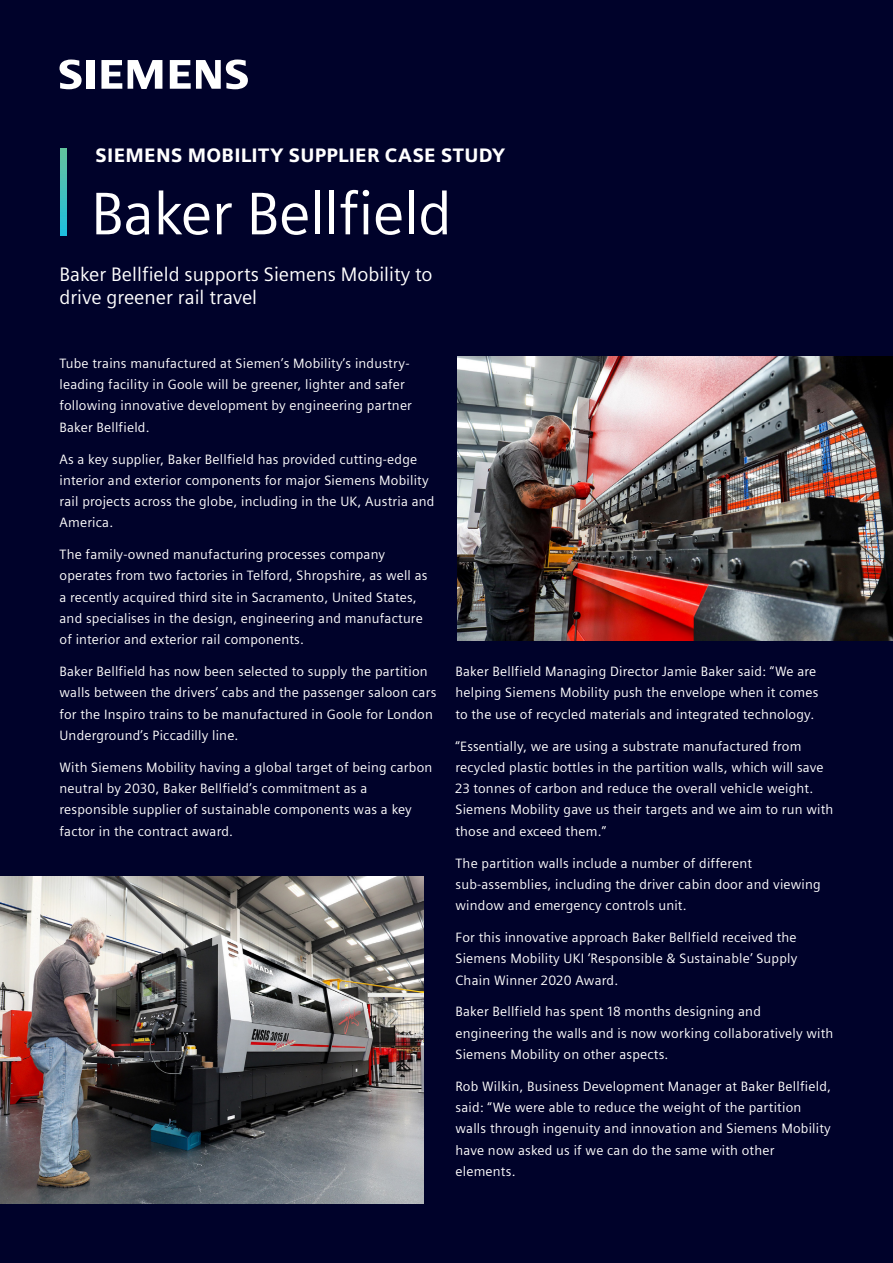
<style>
.page{position:relative;width:893px;height:1263px;background:#00022a}
.page>*{position:absolute;margin:0;border:0;box-sizing:border-box;transform-origin:0 0}
.t1{font:60px "Siemens Sans";letter-spacing:-.01em;color:#fff}
.t2{font:19.5px/23.4px "Siemens Sans";color:#fff}
.t3{font:900 19.5px "Siemens Sans";letter-spacing:.015em;color:#fff}
.t4{font:13.5px/21.3px "Siemens Sans";letter-spacing:.015em;color:#fff}
</style>
<div class="page">
<svg style="left:60px;top:149px;width:6px;height:86px"></svg>
<img style="left:457px;top:356px;width:436px;height:284px">
<img style="left:0;top:876px;width:423px;height:327px">
<svg style="left:60px;top:60px;width:34px;height:29px"></svg>
<svg style="left:101px;top:60px;width:21px;height:29px"></svg>
<svg style="left:128px;top:60px;width:34px;height:29px"></svg>
<svg style="left:170px;top:60px;width:78px;height:29px"></svg>
<h2 class="t3" style="left:96px;top:144px;width:411px">SIEMENS MOBILITY SUPPLIER CASE STUDY</h2>
<h1 class="t1" style="left:91px;top:180px;width:362px">Baker Bellfield</h1>
<h2 class="t2" style="left:60px;top:263px;width:375px">Baker Bellfield supports Siemens Mobility to drive greener rail travel</h2>
<p class="t4" style="left:60px;top:353px;width:354px">Tube trains manufactured at Siemen’s Mobility’s industry&shy;leading facility in Goole will be greener, lighter and safer following innovative development by engineering partner Baker Bellfield.</p>
<p class="t4" style="left:60px;top:448px;width:376px">As a key supplier, Baker Bellfield has provided cutting-edge interior and exterior components for major Siemens Mobility rail projects across the globe, including in the UK, Austria and America.</p>
<p class="t4" style="left:60px;top:544px;width:370px">The family-owned manufacturing processes company operates from two factories in Telford, Shropshire, as well as a recently acquired third site in Sacramento, United States, and specialises in the design, engineering and manufacture of interior and exterior rail components.</p>
<p class="t4" style="left:60px;top:661px;width:378px">Baker Bellfield has now been selected to supply the partition walls between the drivers’ cabs and the passenger saloon cars for the Inspiro trains to be manufactured in Goole for London Underground’s Piccadilly line.</p>
<p class="t4" style="left:60px;top:757px;width:374px">With Siemens Mobility having a global target of being carbon neutral by 2030, Baker Bellfield’s commitment as a responsible supplier of sustainable components was a key factor in the contract award.</p>
<p class="t4" style="left:455px;top:661px;width:364px">Baker Bellfield Managing Director Jamie Baker said: “We are helping Siemens Mobility push the envelope when it comes to the use of recycled materials and integrated technology.</p>
<p class="t4" style="left:455px;top:735px;width:379px">“Essentially, we are using a substrate manufactured from recycled plastic bottles in the partition walls, which will save 23 tonnes of carbon and reduce the overall vehicle weight.<br>Siemens Mobility gave us their targets and we aim to run with those and exceed them.”</p>
<p class="t4" style="left:455px;top:852px;width:367px">The partition walls include a number of different sub-assemblies, including the driver cabin door and viewing window and emergency controls unit.</p>
<p class="t4" style="left:455px;top:927px;width:343px;text-align:justify">For this innovative approach Baker Bellfield received the Siemens Mobility UKI ‘Responsible &amp; Sustainable’ Supply Chain Winner 2020 Award.</p>
<p class="t4" style="left:455px;top:1001px;width:379px">Baker Bellfield has spent 18 months designing and engineering the walls and is now working collaboratively with<br>Siemens Mobility on other aspects.</p>
<p class="t4" style="left:455px;top:1075px;width:377px">Rob Wilkin, Business Development Manager at Baker Bellfield, said: “We were able to reduce the weight of the partition walls through ingenuity and innovation and Siemens Mobility have now asked us if we can do the same with other elements.</p>
</div>
